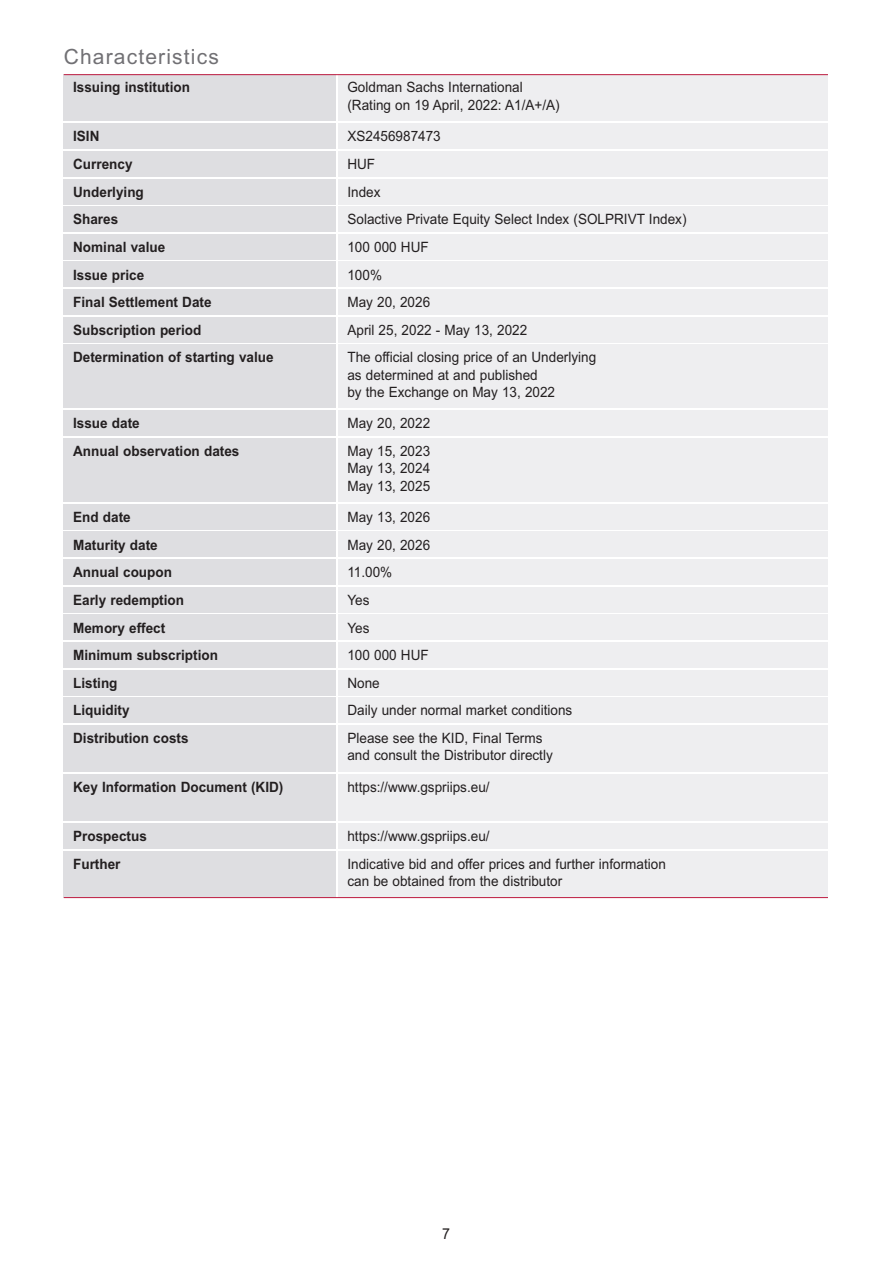
<style>
.page{position:relative;width:893px;height:1263px;background:#fff}
.page>*{position:absolute;margin:0;border:0;box-sizing:border-box;transform-origin:0 0}
.t1{font:21px "Arial";letter-spacing:.055em;color:#717074}
.t2{font:15px "Arial";color:#231f20;scale:.95 1}
.t3{font:14.25px/17.2px "Arial";color:#231f20;scale:.95 1}
.t4{font:700 14.25px "Arial";color:#231f20;scale:.95 1}
</style>
<div class="page">
<div style="left:64px;top:75px;width:272px;height:46px;background:#dedee1"></div>
<div style="left:338px;top:75px;width:490px;height:46px;background:#eeeef0"></div>
<div style="left:64px;top:123px;width:272px;height:26px;background:#dedee1"></div>
<div style="left:338px;top:123px;width:490px;height:26px;background:#eeeef0"></div>
<div style="left:64px;top:151px;width:272px;height:26px;background:#dedee1"></div>
<div style="left:338px;top:151px;width:490px;height:26px;background:#eeeef0"></div>
<div style="left:64px;top:179px;width:272px;height:25px;background:#dedee1"></div>
<div style="left:338px;top:179px;width:490px;height:25px;background:#eeeef0"></div>
<div style="left:64px;top:206px;width:272px;height:26px;background:#dedee1"></div>
<div style="left:338px;top:206px;width:490px;height:26px;background:#eeeef0"></div>
<div style="left:64px;top:234px;width:272px;height:26px;background:#dedee1"></div>
<div style="left:338px;top:234px;width:490px;height:26px;background:#eeeef0"></div>
<div style="left:64px;top:262px;width:272px;height:25px;background:#dedee1"></div>
<div style="left:338px;top:262px;width:490px;height:25px;background:#eeeef0"></div>
<div style="left:64px;top:289px;width:272px;height:26px;background:#dedee1"></div>
<div style="left:338px;top:289px;width:490px;height:26px;background:#eeeef0"></div>
<div style="left:64px;top:317px;width:272px;height:25px;background:#dedee1"></div>
<div style="left:338px;top:317px;width:490px;height:25px;background:#eeeef0"></div>
<div style="left:64px;top:345px;width:272px;height:63px;background:#dedee1"></div>
<div style="left:338px;top:345px;width:490px;height:63px;background:#eeeef0"></div>
<div style="left:64px;top:410px;width:272px;height:26px;background:#dedee1"></div>
<div style="left:338px;top:410px;width:490px;height:26px;background:#eeeef0"></div>
<div style="left:64px;top:438px;width:272px;height:64px;background:#dedee1"></div>
<div style="left:338px;top:438px;width:490px;height:64px;background:#eeeef0"></div>
<div style="left:64px;top:504px;width:272px;height:26px;background:#dedee1"></div>
<div style="left:338px;top:504px;width:490px;height:26px;background:#eeeef0"></div>
<div style="left:64px;top:532px;width:272px;height:25px;background:#dedee1"></div>
<div style="left:338px;top:532px;width:490px;height:25px;background:#eeeef0"></div>
<div style="left:64px;top:559px;width:272px;height:26px;background:#dedee1"></div>
<div style="left:338px;top:559px;width:490px;height:26px;background:#eeeef0"></div>
<div style="left:64px;top:587px;width:272px;height:25px;background:#dedee1"></div>
<div style="left:338px;top:587px;width:490px;height:25px;background:#eeeef0"></div>
<div style="left:64px;top:615px;width:272px;height:25px;background:#dedee1"></div>
<div style="left:338px;top:615px;width:490px;height:25px;background:#eeeef0"></div>
<div style="left:64px;top:642px;width:272px;height:26px;background:#dedee1"></div>
<div style="left:338px;top:642px;width:490px;height:26px;background:#eeeef0"></div>
<div style="left:64px;top:670px;width:272px;height:25px;background:#dedee1"></div>
<div style="left:338px;top:670px;width:490px;height:25px;background:#eeeef0"></div>
<div style="left:64px;top:697px;width:272px;height:26px;background:#dedee1"></div>
<div style="left:338px;top:697px;width:490px;height:26px;background:#eeeef0"></div>
<div style="left:64px;top:725px;width:272px;height:47px;background:#dedee1"></div>
<div style="left:338px;top:725px;width:490px;height:47px;background:#eeeef0"></div>
<div style="left:64px;top:774px;width:272px;height:47px;background:#dedee1"></div>
<div style="left:338px;top:774px;width:490px;height:47px;background:#eeeef0"></div>
<div style="left:64px;top:823px;width:272px;height:25px;background:#dedee1"></div>
<div style="left:338px;top:823px;width:490px;height:25px;background:#eeeef0"></div>
<div style="left:64px;top:851px;width:272px;height:46px;background:#dedee1"></div>
<div style="left:338px;top:851px;width:490px;height:46px;background:#eeeef0"></div>
<hr style="left:64px;top:74px;width:764px;height:1px;background:#be1b40">
<hr style="left:64px;top:897px;width:764px;height:1px;background:#be1b40">
<p class="t1" style="left:64px;top:49px;width:157px">Characteristics</p>
<p class="t4" style="left:73px;top:82px;width:125px">Issuing institution</p>
<p class="t3" style="left:347px;top:80px;width:186px">Goldman Sachs International</p>
<p class="t3" style="left:347px;top:97px;width:225px">(Rating on 19 April, 2022: A1/A+/A)</p>
<p class="t4" style="left:73px;top:131px;width:29px">ISIN</p>
<p class="t3" style="left:347px;top:129px;width:100px">XS2456987473</p>
<p class="t4" style="left:73px;top:159px;width:64px">Currency</p>
<p class="t3" style="left:347px;top:157px;width:31px">HUF</p>
<p class="t4" style="left:73px;top:186px;width:76px">Underlying</p>
<p class="t3" style="left:347px;top:184px;width:36px">Index</p>
<p class="t4" style="left:73px;top:214px;width:49px">Shares</p>
<p class="t3" style="left:347px;top:212px;width:358px">Solactive Private Equity Select Index (SOLPRIVT Index)</p>
<p class="t4" style="left:73px;top:242px;width:99px">Nominal value</p>
<p class="t3" style="left:347px;top:240px;width:87px">100 000 HUF</p>
<p class="t4" style="left:73px;top:269px;width:76px">Issue price</p>
<p class="t3" style="left:347px;top:267px;width:38px">100%</p>
<p class="t4" style="left:73px;top:297px;width:147px">Final Settlement Date</p>
<p class="t3" style="left:347px;top:295px;width:89px">May 20, 2026</p>
<p class="t4" style="left:73px;top:325px;width:137px">Subscription period</p>
<p class="t3" style="left:347px;top:323px;width:191px">April 25, 2022 - May 13, 2022</p>
<p class="t4" style="left:73px;top:352px;width:213px">Determination of starting value</p>
<p class="t3" style="left:347px;top:350px;width:263px">The official closing price of an Underlying as determined at and published<br>by the Exchange on May 13, 2022</p>
<p class="t4" style="left:73px;top:418px;width:72px">Issue date</p>
<p class="t3" style="left:347px;top:416px;width:89px">May 20, 2022</p>
<p class="t4" style="left:73px;top:446px;width:176px">Annual observation dates</p>
<p class="t3" style="left:347px;top:444px;width:89px;text-align:justify">May 15, 2023<br>May 13, 2024<br>May 13, 2025</p>
<p class="t4" style="left:73px;top:512px;width:62px">End date</p>
<p class="t3" style="left:347px;top:510px;width:89px">May 13, 2026</p>
<p class="t4" style="left:73px;top:539px;width:91px">Maturity date</p>
<p class="t3" style="left:347px;top:537px;width:89px">May 20, 2026</p>
<p class="t4" style="left:73px;top:567px;width:106px">Annual coupon</p>
<p class="t3" style="left:347px;top:565px;width:49px">11.00%</p>
<p class="t4" style="left:73px;top:595px;width:118px">Early redemption</p>
<p class="t3" style="left:347px;top:593px;width:25px">Yes</p>
<p class="t4" style="left:73px;top:622px;width:98px">Memory effect</p>
<p class="t3" style="left:347px;top:620px;width:25px">Yes</p>
<p class="t4" style="left:73px;top:650px;width:154px">Minimum subscription</p>
<p class="t3" style="left:347px;top:648px;width:87px">100 000 HUF</p>
<p class="t4" style="left:73px;top:677px;width:48px">Listing</p>
<p class="t3" style="left:347px;top:675px;width:36px">None</p>
<p class="t4" style="left:73px;top:705px;width:61px">Liquidity</p>
<p class="t3" style="left:347px;top:703px;width:238px">Daily under normal market conditions</p>
<p class="t4" style="left:73px;top:733px;width:123px">Distribution costs</p>
<p class="t3" style="left:347px;top:731px;width:218px">Please see the KID, Final Terms and consult the Distributor directly</p>
<p class="t4" style="left:73px;top:782px;width:223px">Key Information Document (KID)</p>
<p class="t3" style="left:347px;top:780px;width:151px">https://www.gspriips.eu/</p>
<p class="t4" style="left:73px;top:831px;width:79px">Prospectus</p>
<p class="t3" style="left:347px;top:829px;width:151px">https://www.gspriips.eu/</p>
<p class="t4" style="left:73px;top:858px;width:51px">Further</p>
<p class="t3" style="left:347px;top:856px;width:337px">Indicative bid and offer prices and further information can be obtained from the distributor</p>
<p class="t2" style="left:442px;top:1228px;width:10px">7</p>
</div>
